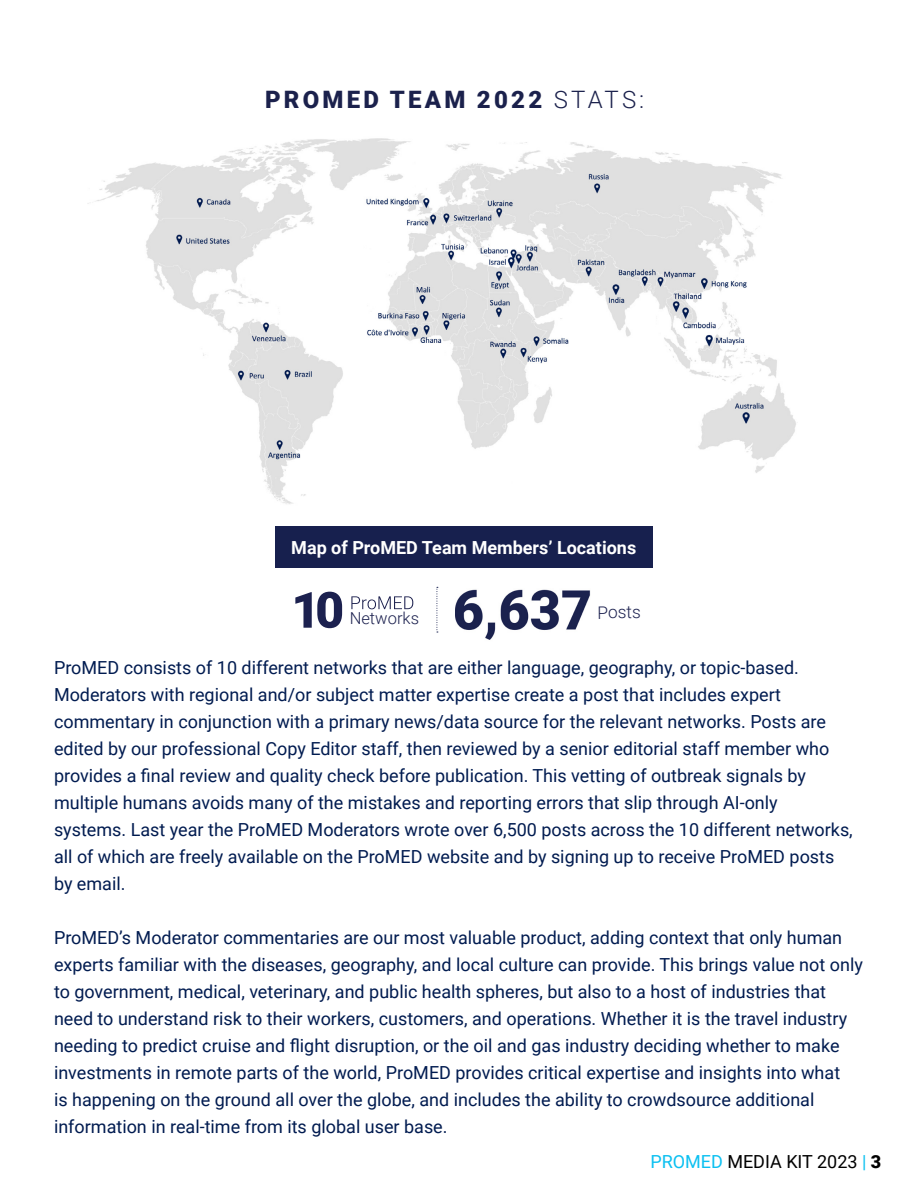
<style>
.page{position:relative;width:918px;height:1188px;background:#fff}
.page>*{position:absolute;margin:0;border:0;box-sizing:border-box;transform-origin:0 0}
.t1{font:900 24px "Roboto";letter-spacing:.135em;color:#1b214c}
.t2{font:18px/27px "Roboto";color:#001b50}
.t3{font:700 18px "Roboto";color:#fff}
.t4{font:18px "Roboto";color:#000}
.t5{font:300 17.4px "Roboto";letter-spacing:-.01em;color:#1c214f}
.t6{font:300 16.5px "Roboto";color:#1c214f}
.s1{font-weight:300}
.s2{color:#0bc0f1}
.s3{font-weight:900}
</style>
<div class="page">
<img style="left:88px;top:138px;width:708px;height:366px">
<svg style="left:295px;top:592px;width:47px;height:36px"></svg>
<svg style="left:437px;top:587px;width:1px;height:46px"></svg>
<svg style="left:351px;top:596px;width:62px;height:13px"></svg>
<img style="left:456px;top:589px;width:135px;height:51px">
<div style="left:276px;top:526px;width:377px;height:41px;background:#17204e"></div>
<h1 class="t1" style="left:265px;top:82px;width:381px">PROMED TEAM 2022 <span class="s1">STATS:</span></h1>
<p class="t3" style="left:291px;top:535px;width:347px">Map of ProMED Team Members’ Locations</p>
<p class="t6" style="left:350px;top:607px;width:71px">Networks</p>
<p class="t5" style="left:597px;top:600px;width:45px">Posts</p>
<p class="t2" style="left:54px;top:653px;width:800px">ProMED consists of 10 different networks that are either language, geography, or topic-based.<br>Moderators with regional and/or subject matter expertise create a post that includes expert commentary in conjunction with a primary news/data source for the relevant networks. Posts are edited by our professional Copy Editor staff, then reviewed by a senior editorial staff member who provides a final review and quality check before publication. This vetting of outbreak signals by multiple humans avoids many of the mistakes and reporting errors that slip through AI-only systems. Last year the ProMED Moderators wrote over 6,500 posts across the 10 different networks, all of which are freely available on the ProMED website and by signing up to receive ProMED posts by email.</p>
<p class="t2" style="left:54px;top:923px;width:810px">ProMED’s Moderator commentaries are our most valuable product, adding context that only human experts familiar with the diseases, geography, and local culture can provide. This brings value not only to government, medical, veterinary, and public health spheres, but also to a host of industries that need to understand risk to their workers, customers, and operations. Whether it is the travel industry needing to predict cruise and flight disruption, or the oil and gas industry deciding whether to make investments in remote parts of the world, ProMED provides critical expertise and insights into what<br>is happening on the ground all over the globe, and includes the ability to crowdsource additional information in real-time from its global user base.</p>
<p class="t4" style="left:650px;top:1149px;width:232px"><span class="s2">PROMED</span> MEDIA KIT 2023 <span class="s2">|</span> <span class="s3">3</span></p>
</div>
